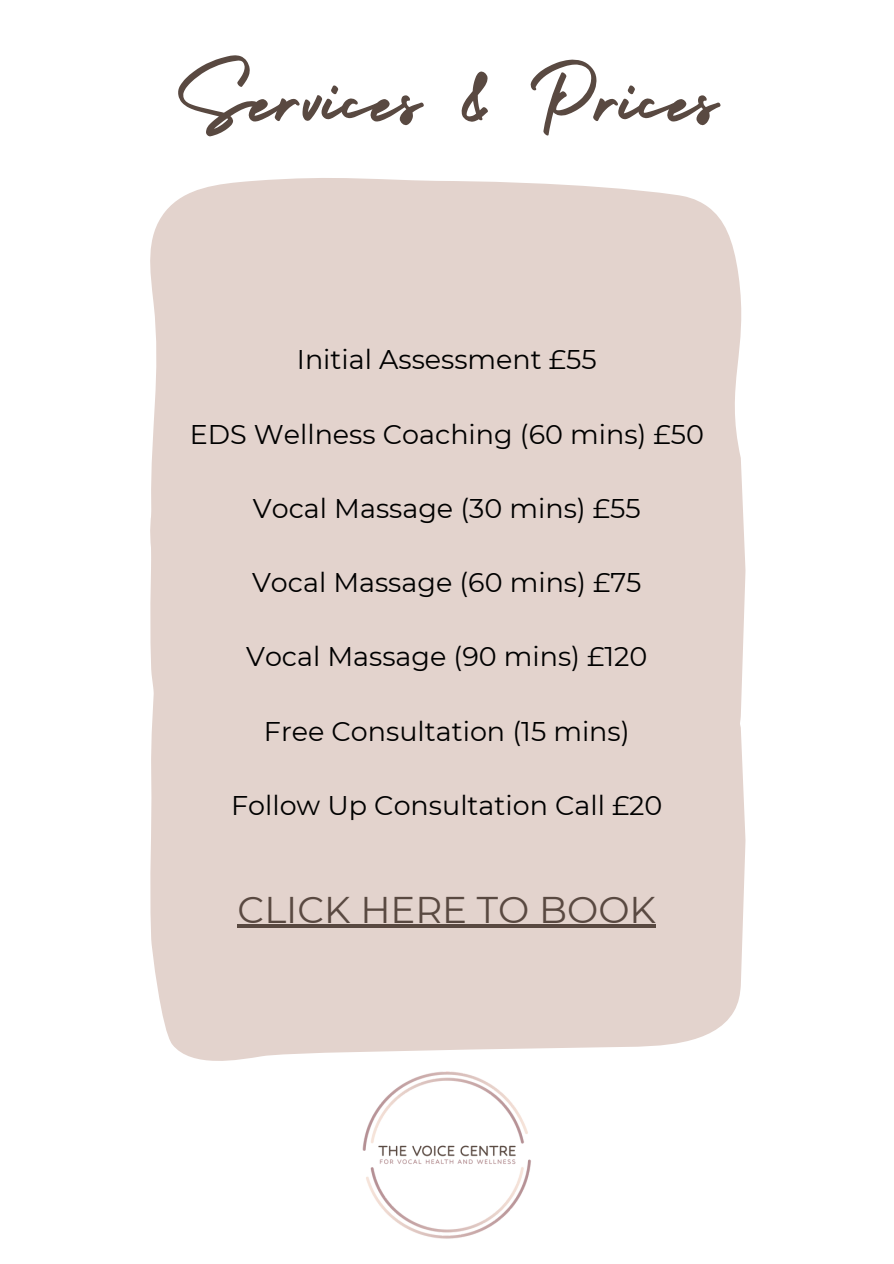
<style>
.page{position:relative;width:894px;height:1264px;background:#fff}
.page>*{position:absolute;margin:0;border:0;box-sizing:border-box;transform-origin:0 0}
.t1{font:98.55px "Holiday";color:#594941}
.t2{font:37.2px "Montserrat";color:#594941}
.t3{font:27px "Montserrat";color:#000}
</style>
<div class="page">
<img style="left:362px;top:1071px;width:169px;height:168px">
<div style="left:150px;top:178px;width:592px;height:266px;background:#e3d3cd"></div>
<div style="left:150px;top:444px;width:596px;height:617px;background:#e3d3cd"></div>
<hr style="left:237px;top:924px;width:419px;height:4px;background:#594941">
<p class="t1" style="left:175px;top:22px;width:544px">Services &amp; Prices</p>
<p class="t3" style="left:297px;top:343px;width:301px">Initial Assessment £55</p>
<p class="t3" style="left:190px;top:417px;width:515px">EDS Wellness Coaching (60 mins) £50</p>
<p class="t3" style="left:253px;top:491px;width:389px">Vocal Massage (30 mins) £55</p>
<p class="t3" style="left:252px;top:566px;width:391px">Vocal Massage (60 mins) £75</p>
<p class="t3" style="left:246px;top:640px;width:402px">Vocal Massage (90 mins) £120</p>
<p class="t3" style="left:264px;top:714px;width:367px">Free Consultation (15 mins)</p>
<p class="t3" style="left:231px;top:788px;width:433px">Follow Up Consultation Call £20</p>
<p class="t2" style="left:237px;top:886px;width:420px">CLICK HERE TO BOOK</p>
</div>
